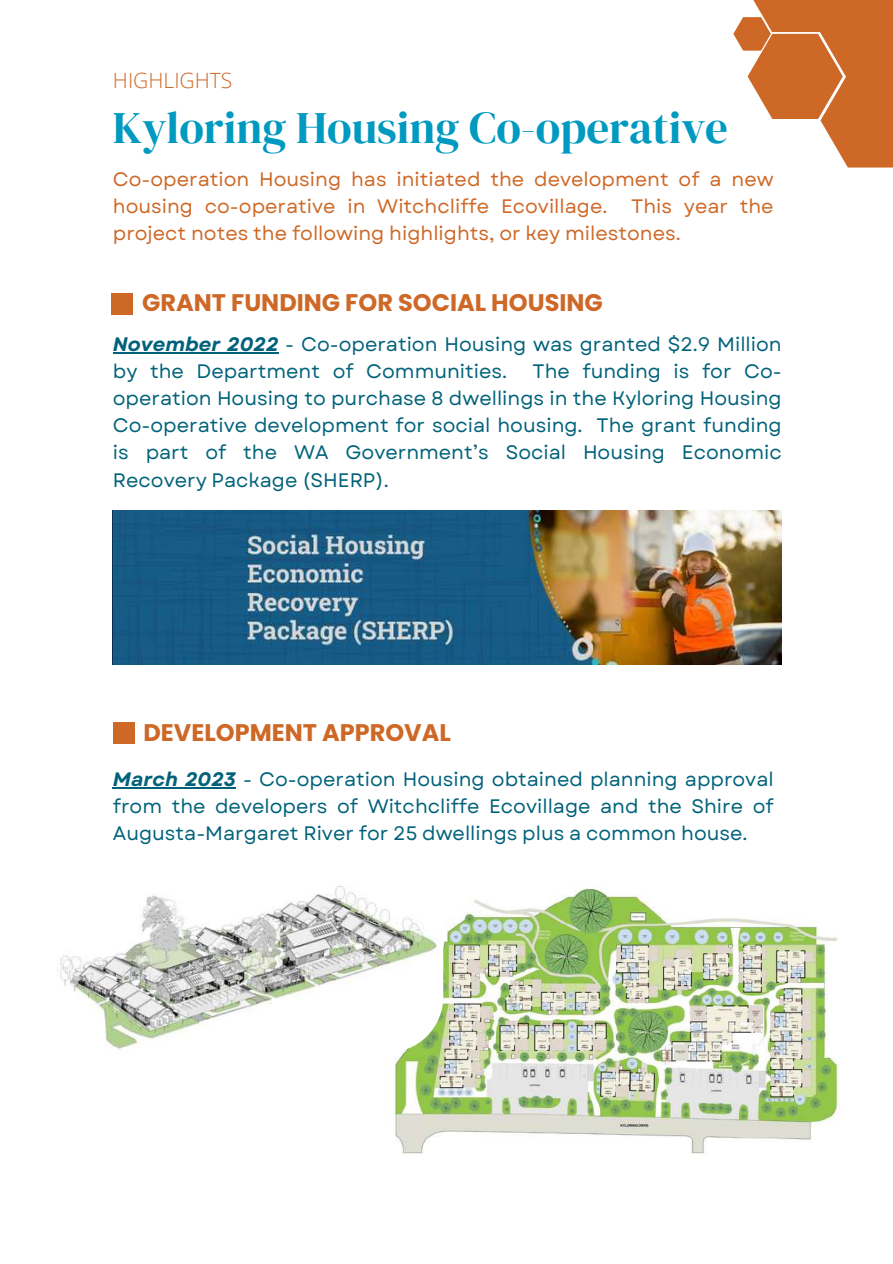
<style>
.page{position:relative;width:893px;height:1264px;background:#fff}
.page>*{position:absolute;margin:0;border:0;box-sizing:border-box;transform-origin:0 0}
.t1{font:45px "DM Serif Display";color:#0099c0}
.t2{font:700 24px "Poppins";color:#ce6826}
.t3{font:300 21px "Open Sans";color:#ce6826}
.t4{font:19.5px/27px "Garet";color:#00627a;text-align:justify}
.t5{font:19.5px/27px "Garet";color:#ce6826;text-align:justify}
.s1{font-weight:700;font-style:italic}
</style>
<div class="page">
<div style="left:112px;top:293px;width:21px;height:21px;background:#ce6826"></div>
<div style="left:801px;top:0;width:91px;height:113px;background:#ce6826"></div>
<svg style="left:733px;top:17px;width:159px;height:150px"></svg>
<div style="left:744px;top:0;width:114px;height:32px;background:#ce6826"></div>
<div style="left:113px;top:722px;width:21px;height:22px;background:#ce6826"></div>
<img style="left:113px;top:510px;width:668px;height:154px">
<hr style="left:113px;top:352px;width:165px;height:2px;background:#00627a">
<hr style="left:113px;top:787px;width:123px;height:1px;background:#00627a">
<img style="left:390px;top:860px;width:452px;height:320px;border-radius:56px">
<img style="left:49px;top:872px;width:394px;height:180px;border-radius:56px">
<p class="t3" style="left:113px;top:65px;width:121px">HIGHLIGHTS</p>
<h1 class="t1" style="left:113px;top:97px;width:616px">Kyloring Housing Co-operative</h1>
<p class="t5" style="left:113px;top:166px;width:662px">Co-operation Housing has initiated the development of a new housing co-operative in Witchcliffe Ecovillage. This year the project notes the following highlights, or key milestones.</p>
<p class="t2" style="left:142px;top:286px;width:462px">GRANT FUNDING FOR SOCIAL HOUSING</p>
<p class="t4" style="left:113px;top:331px;width:670px"><span class="s1">November 2022</span> - Co-operation Housing was granted $2.9 Million by the Department of Communities.</p>
<p class="t4" style="left:113px;top:358px;width:670px;text-indent:419px">The funding is for Co&shy;operation Housing to purchase 8 dwellings in the Kyloring Housing Co-operative development for social housing. The grant funding is part of the WA Government’s Social Housing Economic Recovery Package (SHERP).</p>
<p class="t2" style="left:143px;top:715px;width:309px">DEVELOPMENT APPROVAL</p>
<p class="t4" style="left:113px;top:765px;width:662px"><span class="s1">March 2023</span> - Co-operation Housing obtained planning approval from the developers of Witchcliffe Ecovillage and the Shire of Augusta-Margaret River for 25 dwellings plus a common house.</p>
</div>
